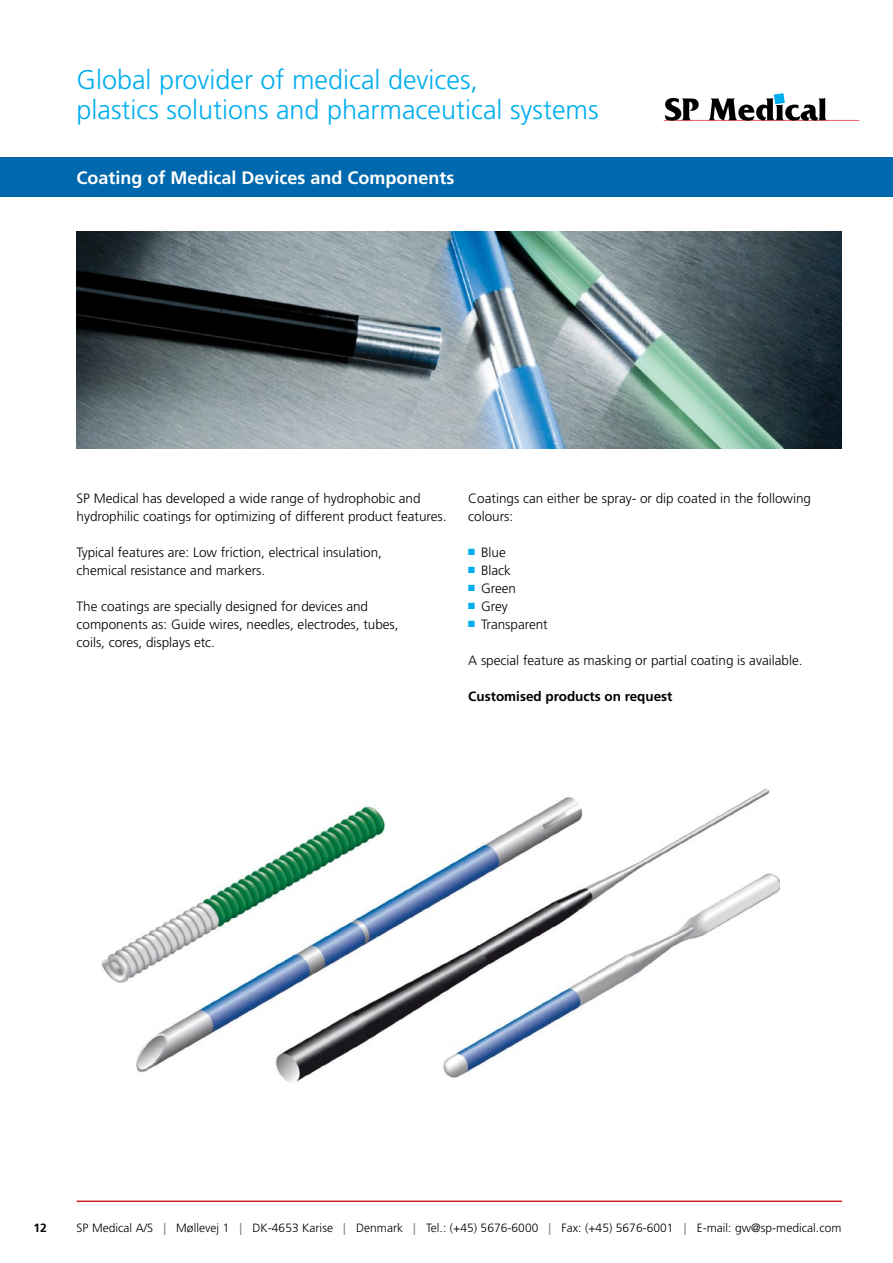
<style>
.page{position:relative;width:893px;height:1263px;background:#fff}
.page>*{position:absolute;margin:0;border:0;box-sizing:border-box;transform-origin:0 0}
.t1{font:300 27px/30px "Frutiger LT Std";color:#00aeef}
.t2{font:700 18px "Frutiger LT Std";color:#fff}
.t3{font:300 13.5px/18px "Frutiger LT Std";color:#000}
.t4{font:700 13.5px "Frutiger LT Std";color:#000}
.t5{font:300 12px "Frutiger LT Std";letter-spacing:.005em;color:#000}
.t6{font:700 12px "Frutiger LT Std";color:#000}
.s1{color:#00aeef}
.s2{font-weight:400;color:#808285}
</style>
<div class="page">
<div style="left:0;top:158px;width:893px;height:39px;background:#0068ac"></div>
<svg style="left:664px;top:93px;width:195px;height:28px"></svg>
<img style="left:77px;top:232px;width:765px;height:217px">
<hr style="left:77px;top:1200px;width:765px;height:2px;background:#d2232a">
<img style="left:101px;top:788px;width:679px;height:294px">
<h1 class="t1" style="left:77px;top:65px;width:524px">Global provider of medical devices,<br>plastics solutions and pharmaceutical systems</h1>
<h2 class="t2" style="left:77px;top:167px;width:380px">Coating of Medical Devices and Components</h2>
<p class="t3" style="left:77px;top:489px;width:372px">SP Medical has developed a wide range of hydrophobic and hydrophilic coatings for optimizing of different product features.</p>
<p class="t3" style="left:77px;top:543px;width:307px">Typical features are: Low friction, electrical insulation, chemical resistance and markers.</p>
<p class="t3" style="left:77px;top:597px;width:324px">The coatings are specially designed for devices and components as: Guide wires, needles, electrodes, tubes, coils, cores, displays etc.</p>
<p class="t3" style="left:468px;top:489px;width:344px">Coatings can either be spray- or dip coated in the following colours:</p>
<p class="t3" style="left:468px;top:543px;width:39px"><span class="s1">■</span> Blue</p>
<p class="t3" style="left:468px;top:561px;width:44px"><span class="s1">■</span> Black</p>
<p class="t3" style="left:468px;top:579px;width:49px"><span class="s1">■</span> Green</p>
<p class="t3" style="left:468px;top:597px;width:41px"><span class="s1">■</span> Grey</p>
<p class="t3" style="left:468px;top:615px;width:81px"><span class="s1">■</span> Transparent</p>
<p class="t3" style="left:468px;top:651px;width:336px">A special feature as masking or partial coating is available.</p>
<p class="t4" style="left:468px;top:688px;width:206px">Customised products on request</p>
<p class="t6" style="left:33px;top:1220px;width:15px">12</p>
<p class="t5" style="left:77px;top:1221px;width:766px">SP Medical A/S <span class="s2">|</span> Møllevej 1 <span class="s2">|</span> DK-4653 Karise <span class="s2">|</span> Denmark <span class="s2">|</span> Tel.: (+45) 5676-6000 <span class="s2">|</span> Fax: (+45) 5676-6001 <span class="s2">|</span> E-mail: gw@sp-medical.com</p>
</div>
